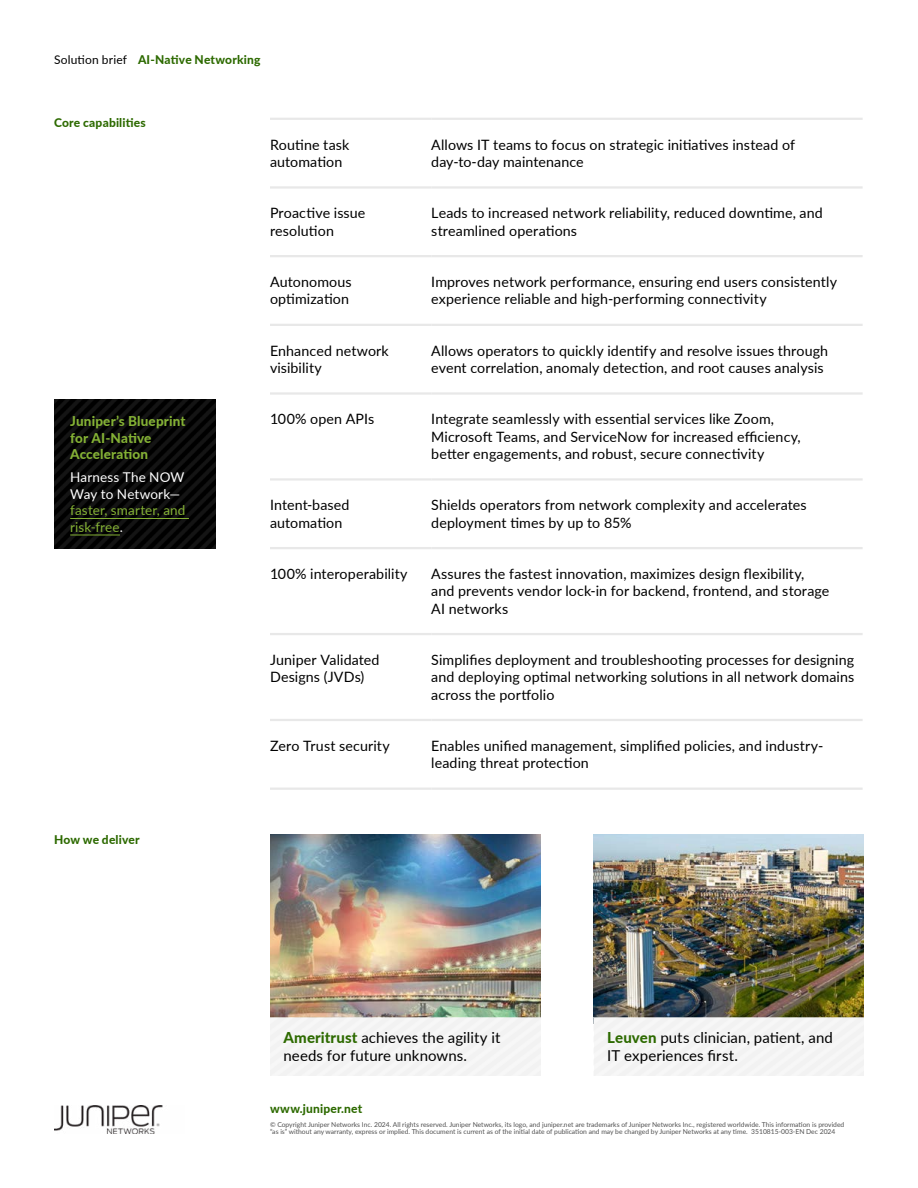
<style>
.page{position:relative;width:918px;height:1188px;background:#fff}
.page>*{position:absolute;margin:0;border:0;box-sizing:border-box;transform-origin:0 0}
.t1{font:15px/18px "Lato";letter-spacing:.005em;color:#000}
.t2{font:14.25px/17.2px "Lato";letter-spacing:.01em;color:#000}
.t3{font:800 13.5px/16.5px "Lato";letter-spacing:.01em;color:#84b135}
.t4{font:13.5px/16.5px "Lato";letter-spacing:.01em;color:#84b135}
.t5{font:13.5px/16.5px "Lato";letter-spacing:.01em;color:#fff}
.t6{font:800 12px "Lato";letter-spacing:.015em;color:#2d6a00}
.t7{font:6.75px/7.5px "Lato";color:#505050}
.s1{font-weight:400;color:#000}
.s2{color:#fff}
.s3{font-weight:800;color:#2d6a00}
</style>
<div class="page">
<img style="left:54px;top:1105px;width:109px;height:29px">
<hr style="left:270px;top:118px;width:161px;height:2px;background:#e8e8e8">
<hr style="left:431px;top:118px;width:432px;height:2px;background:#e8e8e8">
<hr style="left:270px;top:186px;width:161px;height:3px;background:#e8e8e8">
<hr style="left:431px;top:186px;width:432px;height:3px;background:#e8e8e8">
<hr style="left:270px;top:255px;width:161px;height:2px;background:#e8e8e8">
<hr style="left:431px;top:255px;width:432px;height:2px;background:#e8e8e8">
<hr style="left:270px;top:324px;width:161px;height:2px;background:#e8e8e8">
<hr style="left:431px;top:324px;width:432px;height:2px;background:#e8e8e8">
<hr style="left:270px;top:392px;width:161px;height:3px;background:#e8e8e8">
<hr style="left:431px;top:392px;width:432px;height:3px;background:#e8e8e8">
<hr style="left:270px;top:478px;width:161px;height:3px;background:#e8e8e8">
<hr style="left:431px;top:478px;width:432px;height:3px;background:#e8e8e8">
<hr style="left:270px;top:547px;width:161px;height:2px;background:#e8e8e8">
<hr style="left:431px;top:547px;width:432px;height:2px;background:#e8e8e8">
<hr style="left:270px;top:633px;width:161px;height:2px;background:#e8e8e8">
<hr style="left:431px;top:633px;width:432px;height:2px;background:#e8e8e8">
<hr style="left:270px;top:719px;width:161px;height:2px;background:#e8e8e8">
<hr style="left:431px;top:719px;width:432px;height:2px;background:#e8e8e8">
<hr style="left:270px;top:788px;width:161px;height:2px;background:#e8e8e8">
<hr style="left:431px;top:788px;width:432px;height:2px;background:#e8e8e8">
<img style="left:270px;top:834px;width:270px;height:184px">
<img style="left:594px;top:834px;width:270px;height:184px">
<img style="left:54px;top:399px;width:162px;height:149px">
<hr style="left:70px;top:518px;width:119px;height:1px;background:#84b135">
<hr style="left:70px;top:535px;width:50px;height:1px;background:#84b135">
<p class="t6" style="left:54px;top:50px;width:208px"><span class="s1">Solution brief</span> AI-Native Networking</p>
<p class="t6" style="left:54px;top:114px;width:93px">Core capabilities</p>
<p class="t3" style="left:70px;top:412px;width:117px">Juniper’s Blueprint for AI-Native<br>Acceleration</p>
<p class="t5" style="left:70px;top:469px;width:116px">Harness The NOW<br>Way to Network—</p>
<p class="t4" style="left:70px;top:502px;width:117px">faster, smarter, and risk-free<span class="s2">.</span></p>
<p class="t2" style="left:270px;top:135px;width:81px">Routine task automation</p>
<p class="t2" style="left:431px;top:135px;width:365px">Allows IT teams to focus on strategic initiatives instead of day-to-day maintenance</p>
<p class="t2" style="left:270px;top:204px;width:97px">Proactive issue resolution</p>
<p class="t2" style="left:431px;top:204px;width:393px">Leads to increased network reliability, reduced downtime, and streamlined operations</p>
<p class="t2" style="left:270px;top:273px;width:83px">Autonomous optimization</p>
<p class="t2" style="left:431px;top:273px;width:407px">Improves network performance, ensuring end users consistently experience reliable and high-performing connectivity</p>
<p class="t2" style="left:270px;top:341px;width:120px">Enhanced network visibility</p>
<p class="t2" style="left:431px;top:341px;width:398px">Allows operators to quickly identify and resolve issues through event correlation, anomaly detection, and root causes analysis</p>
<p class="t2" style="left:270px;top:410px;width:106px">100% open APIs</p>
<p class="t2" style="left:431px;top:410px;width:371px">Integrate seamlessly with essential services like Zoom,<br>Microsoft Teams, and ServiceNow for increased efficiency, better engagements, and robust, secure connectivity</p>
<p class="t2" style="left:270px;top:496px;width:81px">Intent-based automation</p>
<p class="t2" style="left:431px;top:496px;width:377px">Shields operators from network complexity and accelerates deployment times by up to 85%</p>
<p class="t2" style="left:270px;top:565px;width:139px">100% interoperability</p>
<p class="t2" style="left:431px;top:565px;width:400px">Assures the fastest innovation, maximizes design flexibility, and prevents vendor lock-in for backend, frontend, and storage<br>AI networks</p>
<p class="t2" style="left:270px;top:651px;width:111px">Juniper Validated<br>Designs (JVDs)</p>
<p class="t2" style="left:431px;top:651px;width:424px;text-align:justify">Simplifies deployment and troubleshooting processes for designing and deploying optimal networking solutions in all network domains across the portfolio</p>
<p class="t2" style="left:270px;top:737px;width:121px">Zero Trust security</p>
<p class="t2" style="left:431px;top:737px;width:394px">Enables unified management, simplified policies, and industry&shy;leading threat protection</p>
<p class="t6" style="left:54px;top:831px;width:87px">How we deliver</p>
<p class="t1" style="left:284px;top:1028px;width:218px"><span class="s3">Ameritrust</span> achieves the agility it needs for future unknowns.</p>
<p class="t1" style="left:607px;top:1028px;width:227px"><span class="s3">Leuven</span> puts clinician, patient, and<br>IT experiences first.</p>
<p class="t6" style="left:270px;top:1099px;width:94px">www.juniper.net</p>
<p class="t7" style="left:270px;top:1120px;width:576px">© Copyright Juniper Networks Inc. 2024. All rights reserved. Juniper Networks, its logo, and juniper.net are trademarks of Juniper Networks Inc., registered worldwide. This information is provided “as is” without any warranty, express or implied. This document is current as of the initial date of publication and may be changed by Juniper Networks at any time. 3510815-003-EN Dec 2024</p>
</div>
